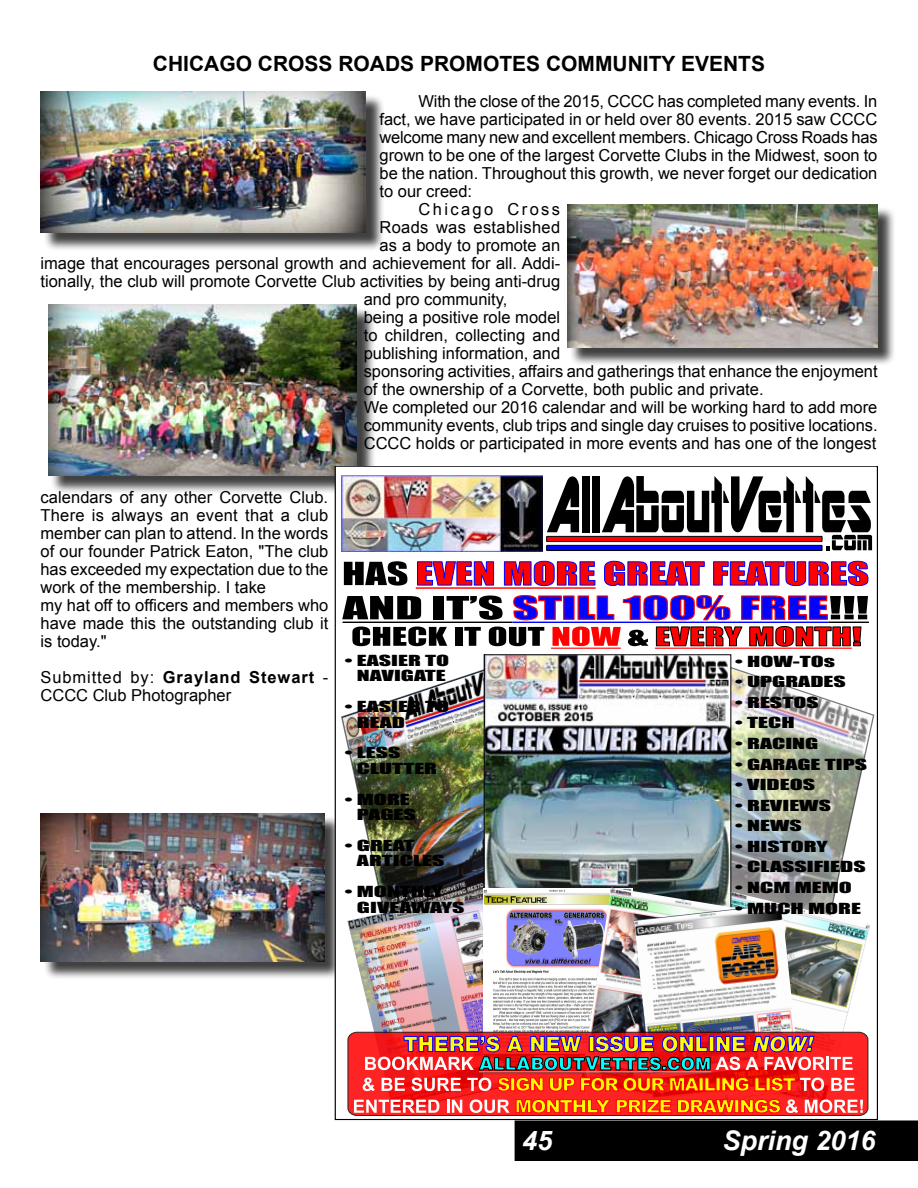
<style>
.page{position:relative;width:918px;height:1188px;background:#fff}
.page>*{position:absolute;margin:0;border:0;box-sizing:border-box;transform-origin:0 0}
.t1{font:italic 700 27px "Arial";color:#fff}
.t2{font:700 21px "Arial";color:#000}
.t3{font:16.5px/18px "Arial";color:#000}
.t4{font:16.5px "Arial";letter-spacing:.02em;color:#000}
.t5{font:16.5px "Arial";letter-spacing:.145em;color:#000}
.t6{font:14.1px/15.5px "Impact";color:#000;scale:1.7 1}
.s1{font-weight:700}
</style>
<div class="page">
<div style="left:569px;top:206px;width:327px;height:161px;background:#000;opacity:.75"></div>
<img style="left:567px;top:204px;width:311px;height:144px">
<div style="left:43px;top:815px;width:300px;height:165px;background:#000;opacity:.75"></div>
<img style="left:40px;top:813px;width:284px;height:148px">
<div style="left:50px;top:307px;width:326px;height:187px;background:#000;opacity:.75"></div>
<img style="left:48px;top:305px;width:309px;height:171px">
<div style="left:43px;top:94px;width:342px;height:157px;background:#000;opacity:.75"></div>
<img style="left:40px;top:92px;width:326px;height:140px">
<div style="left:335px;top:467px;width:542px;height:653px;background:#fff"></div>
<div style="left:547px;top:536px;width:275px;height:6px;background:#f00"></div>
<div style="left:546px;top:536px;width:276px;height:6px;border:1px solid #000"></div>
<div style="left:547px;top:545px;width:275px;height:6px;background:#0003ff"></div>
<div style="left:546px;top:545px;width:276px;height:6px;border:1px solid #000"></div>
<svg style="left:547px;top:476px;width:32px;height:56px"></svg>
<div style="left:582px;top:476px;width:8px;height:56px;background:#000"></div>
<div style="left:592px;top:476px;width:8px;height:56px;background:#000"></div>
<svg style="left:602px;top:476px;width:270px;height:74px"></svg>
<img style="left:342px;top:475px;width:201px;height:76px">
<svg style="left:342px;top:596px;width:79px;height:23px"></svg>
<div style="left:434px;top:596px;width:10px;height:23px;background:#000"></div>
<svg style="left:447px;top:596px;width:56px;height:24px"></svg>
<svg style="left:513px;top:595px;width:49px;height:26px"></svg>
<div style="left:563px;top:595px;width:12px;height:25px;background:#0003ff;border:1px solid #f00"></div>
<svg style="left:577px;top:595px;width:38px;height:25px"></svg>
<svg style="left:622px;top:595px;width:109px;height:26px"></svg>
<svg style="left:741px;top:595px;width:127px;height:25px"></svg>
<hr style="left:343px;top:622px;width:170px;height:1px;background:#000">
<hr style="left:513px;top:622px;width:315px;height:1px;background:#0003ff">
<hr style="left:828px;top:622px;width:41px;height:1px;background:#000">
<svg style="left:344px;top:561px;width:63px;height:25px"></svg>
<svg style="left:417px;top:561px;width:77px;height:24px;background:#c82c62"></svg>
<svg style="left:504px;top:561px;width:91px;height:25px;background:#c62e66"></svg>
<svg style="left:604px;top:561px;width:101px;height:25px"></svg>
<svg style="left:713px;top:561px;width:155px;height:25px;background:#c73970"></svg>
<hr style="left:416px;top:587px;width:180px;height:2px;background:#f00">
<img style="left:341px;top:654px;width:143px;height:234px">
<img style="left:731px;top:654px;width:144px;height:234px">
<img style="left:486px;top:656px;width:243px;height:232px">
<div style="left:484px;top:654px;width:247px;height:254px;border:1px solid #000"></div>
<img style="left:347px;top:888px;width:571px;height:273px">
<svg style="left:352px;top:627px;width:95px;height:19px"></svg>
<div style="left:455px;top:627px;width:8px;height:19px;background:#000"></div>
<svg style="left:464px;top:627px;width:17px;height:19px"></svg>
<svg style="left:489px;top:627px;width:55px;height:19px"></svg>
<svg style="left:553px;top:627px;width:68px;height:19px"></svg>
<svg style="left:628px;top:630px;width:20px;height:16px"></svg>
<svg style="left:656px;top:627px;width:86px;height:19px;background:#c33636"></svg>
<svg style="left:750px;top:626px;width:111px;height:20px;background:#c13131"></svg>
<hr style="left:551px;top:648px;width:70px;height:1px;background:#f00">
<hr style="left:655px;top:648px;width:197px;height:1px;background:#f00">
<p class="t2" style="left:153px;top:48px;width:614px">CHICAGO CROSS ROADS PROMOTES COMMUNITY EVENTS</p>
<p class="t3" style="left:419px;top:92px;width:460px">With the close of the 2015, CCCC has completed many events. In</p>
<p class="t3" style="left:380px;top:110px;width:499px">fact, we have participated in or held over 80 events. 2015 saw CCCC</p>
<p class="t3" style="left:380px;top:128px;width:500px">welcome many new and excellent members. Chicago Cross Roads has</p>
<p class="t3" style="left:380px;top:146px;width:500px">grown to be one of the largest Corvette Clubs in the Midwest, soon to</p>
<p class="t3" style="left:380px;top:164px;width:500px">be the nation. Throughout this growth, we never forget our dedication</p>
<p class="t3" style="left:380px;top:182px;width:94px">to our creed:</p>
<p class="t5" style="left:419px;top:197px;width:143px">Chicago Cross</p>
<p class="t4" style="left:380px;top:215px;width:182px">Roads was established</p>
<p class="t3" style="left:380px;top:236px;width:182px">as a body to promote an</p>
<p class="t3" style="left:41px;top:254px;width:521px">image that encourages personal growth and achievement for all. Addi-</p>
<p class="t3" style="left:41px;top:272px;width:521px">tionally, the club will promote Corvette Club activities by being anti-drug</p>
<p class="t3" style="left:364px;top:290px;width:145px">and pro community,</p>
<p class="t3" style="left:364px;top:308px;width:198px">being a positive role model</p>
<p class="t3" style="left:364px;top:326px;width:198px">to children, collecting and</p>
<p class="t3" style="left:364px;top:344px;width:198px">publishing information, and</p>
<p class="t3" style="left:364px;top:362px;width:515px">sponsoring activities, affairs and gatherings that enhance the enjoyment</p>
<p class="t3" style="left:364px;top:380px;width:401px">of the ownership of a Corvette, both public and private.</p>
<p class="t3" style="left:364px;top:398px;width:515px">We completed our 2016 calendar and will be working hard to add more</p>
<p class="t3" style="left:364px;top:416px;width:515px">community events, club trips and single day cruises to positive locations.</p>
<p class="t3" style="left:364px;top:434px;width:514px">CCCC holds or participated in more events and has one of the longest</p>
<p class="t3" style="left:41px;top:488px;width:289px">calendars of any other Corvette Club.<br>There is always an event that a club member can plan to attend. In the words of our founder Patrick Eaton, "The club has exceeded my expectation due to the work of the membership. I take<br>my hat off to officers and members who have made this the outstanding club it is today."</p>
<p class="t3" style="left:41px;top:668px;width:289px">Submitted by: <span class="s1">Grayland Stewart</span> -<br>CCCC Club Photographer</p>
<p class="t6" style="left:344px;top:652px;width:63px;text-align:right">• EASIER TO<br>NAVIGATE</p>
<p class="t6" style="left:357px;top:698px;width:56px;text-indent:-13px">• EASIER TO<br>READ</p>
<p class="t6" style="left:357px;top:745px;width:49px;text-indent:-13px">• LESS<br>CLUTTER</p>
<p class="t6" style="left:357px;top:791px;width:36px;text-indent:-13px">• MORE<br>PAGES</p>
<p class="t6" style="left:357px;top:837px;width:53px;text-indent:-13px">• GREAT<br>ARTICLES</p>
<p class="t6" style="left:357px;top:884px;width:65px;text-indent:-13px">• MONTHLY<br>GIVEAWAYS</p>
<p class="t6" style="left:735px;top:653px;width:61px">• HOW-TOs</p>
<p class="t6" style="left:735px;top:674px;width:67px">• UPGRADES</p>
<p class="t6" style="left:735px;top:694px;width:51px">• RESTOS</p>
<p class="t6" style="left:735px;top:715px;width:37px">• TECH</p>
<p class="t6" style="left:735px;top:735px;width:51px">• RACING</p>
<p class="t6" style="left:735px;top:756px;width:79px">• GARAGE TIPS</p>
<p class="t6" style="left:735px;top:777px;width:49px">• VIDEOS</p>
<p class="t6" style="left:735px;top:797px;width:58px">• REVIEWS</p>
<p class="t6" style="left:735px;top:818px;width:41px">• NEWS</p>
<p class="t6" style="left:735px;top:838px;width:56px">• HISTORY</p>
<p class="t6" style="left:735px;top:859px;width:79px">• CLASSIFIEDS</p>
<p class="t6" style="left:735px;top:879px;width:70px">• NCM MEMO</p>
<p class="t6" style="left:735px;top:900px;width:76px">• MUCH MORE</p>
<h1 class="t1" style="left:522px;top:1122px;width:32px">45</h1>
<h1 class="t1" style="left:723px;top:1122px;width:155px">Spring 2016</h1>
</div>
